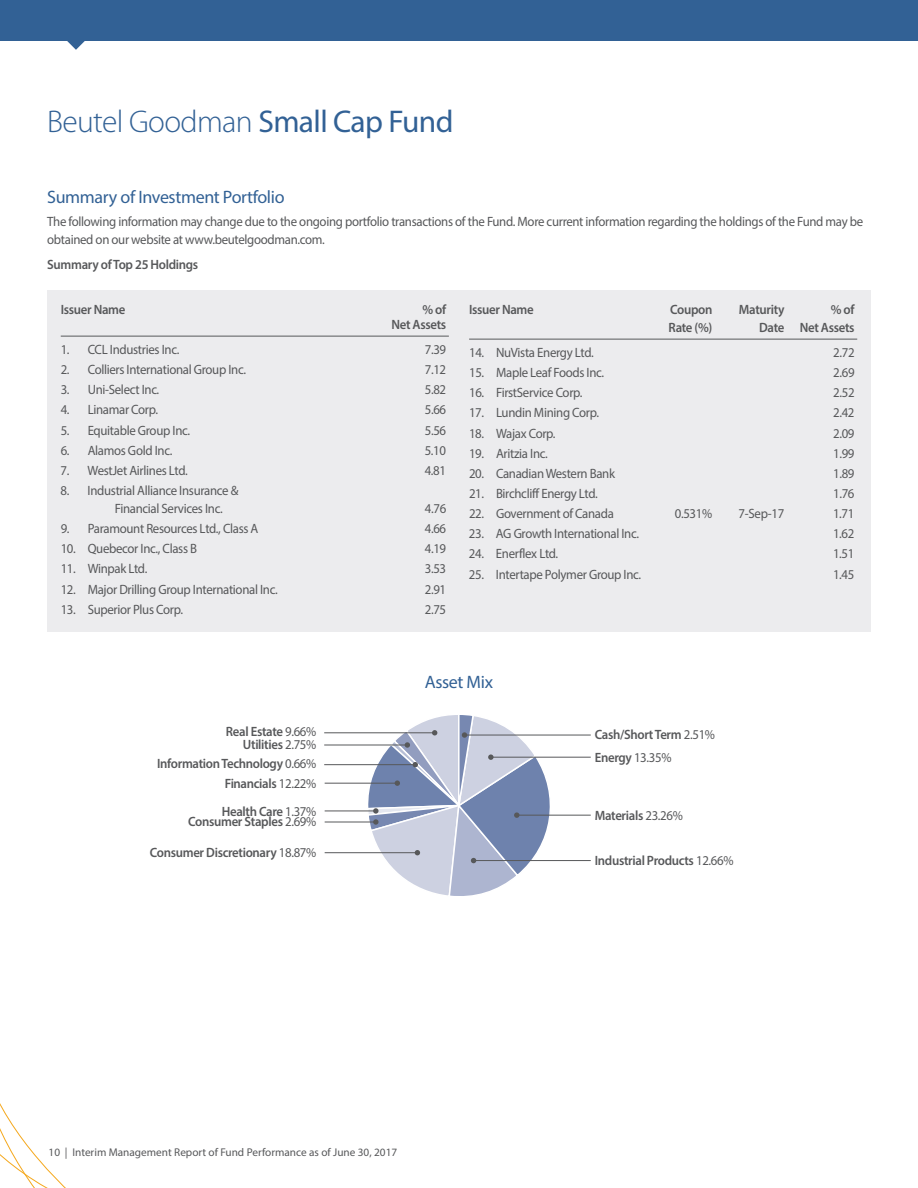
<style>
.page{position:relative;width:918px;height:1188px;background:#fff}
.page>*{position:absolute;margin:0;border:0;box-sizing:border-box;transform-origin:0 0}
.t1{font:300 31.5px "Myriad Pro";letter-spacing:-.02em;color:#326195}
.t2{font:18px "Myriad Pro";letter-spacing:-.02em;color:#326195}
.t3{font:13.5px/18px "Myriad Pro";letter-spacing:-.025em;color:#57585a;scale:.95 1}
.t4{font:600 13.5px/15px "Myriad Pro";letter-spacing:-.025em;color:#57585a;text-align:right;scale:.95 1}
.t5{font:11.25px "Myriad Pro";color:#57585a}
.s1{font-weight:400}
</style>
<div class="page">
<div style="left:0;top:0;width:918px;height:41px;background:#326195"></div>
<svg style="left:67px;top:41px;width:18px;height:9px"></svg>
<svg style="left:0;top:1103px;width:66px;height:85px"></svg>
<div style="left:47px;top:291px;width:824px;height:341px;background:#ececee"></div>
<hr style="left:61px;top:336px;width:388px;height:1px;background:#57585a">
<hr style="left:469px;top:339px;width:388px;height:1px;background:#57585a">
<hr style="left:465px;top:735px;width:126px;height:1px;background:#57585a">
<hr style="left:325px;top:822px;width:51px;height:1px;background:#57585a">
<hr style="left:325px;top:852px;width:92px;height:1px;background:#57585a">
<hr style="left:491px;top:757px;width:100px;height:1px;background:#57585a">
<hr style="left:325px;top:811px;width:51px;height:1px;background:#57585a">
<hr style="left:517px;top:815px;width:74px;height:1px;background:#57585a">
<hr style="left:325px;top:783px;width:72px;height:1px;background:#57585a">
<hr style="left:474px;top:860px;width:117px;height:1px;background:#57585a">
<hr style="left:324px;top:764px;width:91px;height:1px;background:#57585a">
<hr style="left:324px;top:745px;width:83px;height:1px;background:#57585a">
<hr style="left:324px;top:733px;width:111px;height:1px;background:#57585a">
<svg style="left:366px;top:715px;width:185px;height:181px"></svg>
<h1 class="t1" style="left:47px;top:104px;width:408px">Beutel Goodman <span class="s1">Small Cap Fund</span></h1>
<h2 class="t2" style="left:47px;top:185px;width:239px">Summary of Investment Portfolio</h2>
<p class="t3" style="left:47px;top:212px;width:860px">The following information may change due to the ongoing portfolio transactions of the Fund. More current information regarding the holdings of the Fund may be obtained on our website at www.beutelgoodman.com.</p>
<p class="t4" style="left:47px;top:256px;width:160px">Summary of Top 25 Holdings</p>
<p class="t4" style="left:61px;top:302px;width:70px">Issuer Name</p>
<p class="t4" style="left:391px;top:302px;width:59px">% of<br>Net Assets</p>
<p class="t3" style="left:61px;top:340px;width:126px">1. CCL Industries Inc.</p>
<p class="t3" style="left:425px;top:340px;width:24px">7.39</p>
<p class="t3" style="left:61px;top:360px;width:197px">2. Colliers International Group Inc.</p>
<p class="t3" style="left:425px;top:360px;width:24px">7.12</p>
<p class="t3" style="left:61px;top:380px;width:105px">3. Uni-Select Inc.</p>
<p class="t3" style="left:425px;top:380px;width:24px">5.82</p>
<p class="t3" style="left:61px;top:401px;width:104px">4. Linamar Corp.</p>
<p class="t3" style="left:425px;top:401px;width:24px">5.66</p>
<p class="t3" style="left:61px;top:421px;width:138px">5. Equitable Group Inc.</p>
<p class="t3" style="left:425px;top:421px;width:24px">5.56</p>
<p class="t3" style="left:61px;top:441px;width:119px">6. Alamos Gold Inc.</p>
<p class="t3" style="left:425px;top:441px;width:24px">5.10</p>
<p class="t3" style="left:61px;top:461px;width:135px">7. WestJet Airlines Ltd.</p>
<p class="t3" style="left:425px;top:461px;width:24px">4.81</p>
<p class="t3" style="left:115px;top:481px;width:132px;text-indent:-54px">8. Industrial Alliance Insurance &amp;<br>Financial Services Inc.</p>
<p class="t3" style="left:425px;top:499px;width:24px">4.76</p>
<p class="t3" style="left:61px;top:519px;width:210px">9. Paramount Resources Ltd., Class A</p>
<p class="t3" style="left:425px;top:519px;width:24px">4.66</p>
<p class="t3" style="left:61px;top:540px;width:145px">10. Quebecor Inc., Class B</p>
<p class="t3" style="left:425px;top:540px;width:24px">4.19</p>
<p class="t3" style="left:61px;top:560px;width:93px">11. Winpak Ltd.</p>
<p class="t3" style="left:425px;top:560px;width:24px">3.53</p>
<p class="t3" style="left:61px;top:580px;width:230px">12. Major Drilling Group International Inc.</p>
<p class="t3" style="left:425px;top:580px;width:24px">2.91</p>
<p class="t3" style="left:61px;top:600px;width:130px">13. Superior Plus Corp.</p>
<p class="t3" style="left:425px;top:600px;width:24px">2.75</p>
<p class="t4" style="left:469px;top:302px;width:70px">Issuer Name</p>
<p class="t4" style="left:670px;top:302px;width:46px">Coupon</p>
<p class="t4" style="left:739px;top:302px;width:49px">Maturity</p>
<p class="t4" style="left:831px;top:302px;width:27px">% of</p>
<p class="t4" style="left:669px;top:320px;width:48px">Rate (%)</p>
<p class="t4" style="left:759px;top:320px;width:102px">Date Net Assets</p>
<p class="t3" style="left:469px;top:343px;width:133px">14. NuVista Energy Ltd.</p>
<p class="t3" style="left:833px;top:343px;width:24px">2.72</p>
<p class="t3" style="left:469px;top:363px;width:144px">15. Maple Leaf Foods Inc.</p>
<p class="t3" style="left:833px;top:363px;width:24px">2.69</p>
<p class="t3" style="left:469px;top:383px;width:121px">16. FirstService Corp.</p>
<p class="t3" style="left:833px;top:383px;width:24px">2.52</p>
<p class="t3" style="left:469px;top:404px;width:139px">17. Lundin Mining Corp.</p>
<p class="t3" style="left:833px;top:404px;width:24px">2.42</p>
<p class="t3" style="left:469px;top:424px;width:93px">18. Wajax Corp.</p>
<p class="t3" style="left:833px;top:424px;width:24px">2.09</p>
<p class="t3" style="left:469px;top:444px;width:84px">19. Aritzia Inc.</p>
<p class="t3" style="left:833px;top:444px;width:24px">1.99</p>
<p class="t3" style="left:469px;top:464px;width:155px">20. Canadian Western Bank</p>
<p class="t3" style="left:833px;top:464px;width:24px">1.89</p>
<p class="t3" style="left:469px;top:484px;width:137px">21. Birchcliff Energy Ltd.</p>
<p class="t3" style="left:833px;top:484px;width:24px">1.76</p>
<p class="t3" style="left:469px;top:504px;width:154px">22. Government of Canada</p>
<p class="t3" style="left:675px;top:504px;width:41px">0.531%</p>
<p class="t3" style="left:739px;top:504px;width:50px">7-Sep-17</p>
<p class="t3" style="left:833px;top:504px;width:24px">1.71</p>
<p class="t3" style="left:469px;top:525px;width:181px">23. AG Growth International Inc.</p>
<p class="t3" style="left:833px;top:525px;width:24px">1.62</p>
<p class="t3" style="left:469px;top:545px;width:96px">24. Enerflex Ltd.</p>
<p class="t3" style="left:833px;top:545px;width:24px">1.51</p>
<p class="t3" style="left:469px;top:565px;width:183px">25. Intertape Polymer Group Inc.</p>
<p class="t3" style="left:833px;top:565px;width:24px">1.45</p>
<p class="t4" style="left:226px;top:724px;width:97px">Real Estate <span class="s1">9.66%</span></p>
<p class="t4" style="left:243px;top:736px;width:79px">Utilities <span class="s1">2.75%</span></p>
<p class="t4" style="left:157px;top:756px;width:169px">Information Technology <span class="s1">0.66%</span></p>
<p class="t4" style="left:222px;top:769px;width:101px;line-height:27.8px;text-align:left">Financials <span class="s1">12.22%<br></span>Health Care <span class="s1">1.37%</span></p>
<p class="t4" style="left:188px;top:814px;width:136px">Consumer Staples <span class="s1">2.69%</span></p>
<p class="t4" style="left:150px;top:845px;width:177px">Consumer Discretionary <span class="s1">18.87%</span></p>
<h2 class="t2" style="left:425px;top:671px;width:70px">Asset Mix</h2>
<p class="t4" style="left:595px;top:727px;width:128px">Cash/Short Term <span class="s1">2.51%</span></p>
<p class="t4" style="left:595px;top:750px;width:82px">Energy <span class="s1">13.35%</span></p>
<p class="t4" style="left:595px;top:807px;width:94px">Materials <span class="s1">23.26%</span></p>
<p class="t4" style="left:595px;top:853px;width:148px">Industrial Products <span class="s1">12.66%</span></p>
<p class="t5" style="left:49px;top:1145px;width:350px">10 | Interim Management Report of Fund Performance as of June 30, 2017</p>
</div>
